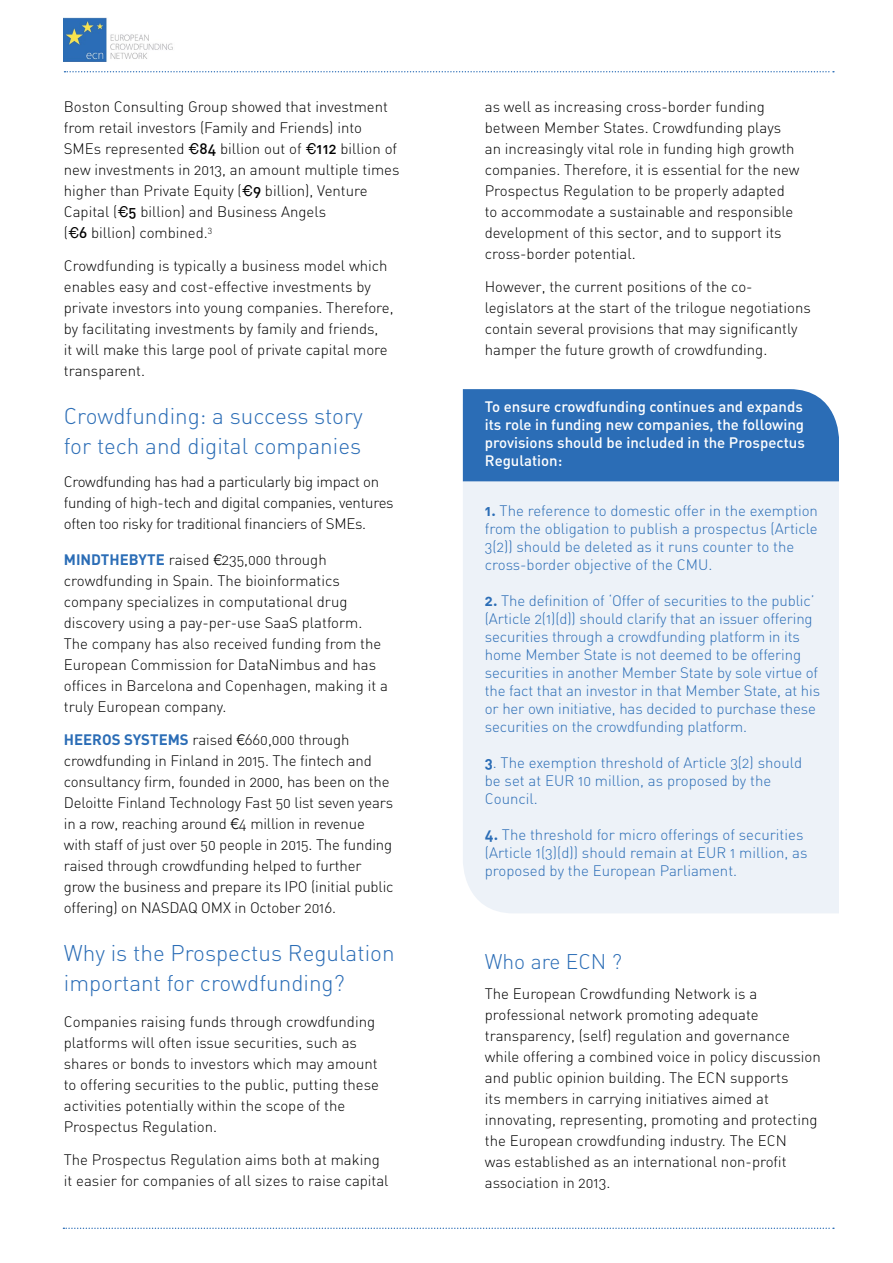
<style>
.page{position:relative;width:893px;height:1263px;background:#fff}
.page>*{position:absolute;margin:0;border:0;box-sizing:border-box;transform-origin:0 0}
.t1{font:22.5px/30px "DIN Light Alternate";color:#2b6db6}
.t2{font:21px "DIN Light Alternate";color:#2b6db6}
.t3{font:15px/21px "DIN Light Alternate";color:#000}
.t4{font:15px/18px "DIN Light Alternate";letter-spacing:-.01em;color:#2b6db6}
.t5{font:15px/21px "DIN Light Alternate";letter-spacing:-.02em;color:#000}
.t6{font:15px/18px "DIN Medium Alternate";color:#fff}
.t7{font:15px "DIN Bold Alternate";color:#2b6db6}
.s1{font-family:"Helvetica"}
.s2{font-family:"DIN Medium Alternate"}
.s3{font-family:"DIN Bold Alternate";color:#2b6db6}
.s4{font-family:"Helvetica Neue";font-weight:300}
.s5{font-family:"DIN Bold Alternate"}
</style>
<div class="page">
<svg style="left:64px;top:71px;width:770px;height:1px"></svg>
<div style="left:463px;top:481px;width:376px;height:432px;background:#edf2f8"></div>
<div style="left:463px;top:389px;width:376px;height:92px;background:#2b6db6"></div>
<svg style="left:63px;top:1227px;width:771px;height:2px"></svg>
<img style="left:64px;top:18px;width:109px;height:43px">
<p class="t3" style="left:64px;top:96px;width:337px">Boston Consulting Group showed that investment from retail investors (Family and Friends) into SMEs represented <span class="s1">€</span><span class="s2">84</span> billion out of <span class="s1">€</span><span class="s2">112</span> billion of new investments in 2013, an amount multiple times higher than Private Equity (<span class="s1">€</span><span class="s2">9</span> billion), Venture Capital (<span class="s1">€</span><span class="s2">5</span> billion) and Business Angels<br>(<span class="s1">€</span><span class="s2">6</span> billion) combined.<sup>3</sup></p>
<p class="t3" style="left:64px;top:255px;width:331px">Crowdfunding is typically a business model which enables easy and cost-effective investments by private investors into young companies. Therefore, by facilitating investments by family and friends,<br>it will make this large pool of private capital more transparent.</p>
<h1 class="t1" style="left:64px;top:401px;width:301px">Crowdfunding: a success story for tech and digital companies</h1>
<p class="t5" style="left:64px;top:471px;width:331px">Crowdfunding has had a particularly big impact on funding of high-tech and digital companies, ventures often too risky for traditional financiers of SMEs.</p>
<p class="t3" style="left:64px;top:549px;width:326px"><span class="s3">MINDTHEBYTE</span> raised <span class="s4">€</span>235,000 through crowdfunding in Spain. The bioinformatics company specializes in computational drug discovery using a pay-per-use SaaS platform.<br>The company has also received funding from the European Commission for DataNimbus and has offices in Barcelona and Copenhagen, making it a truly European company.</p>
<p class="t7" style="left:64px;top:730px;width:11px">HEERO</p>
<p class="t3" style="left:64px;top:729px;width:331px;text-indent:48px"><span class="s3">S SYSTEMS</span> raised <span class="s4">€</span>660,000 through crowdfunding in Finland in 2015. The fintech and consultancy firm, founded in 2000, has been on the Deloitte Finland Technology Fast 50 list seven years in a row, reaching around <span class="s4">€</span>4 million in revenue with staff of just over 50 people in 2015. The funding raised through crowdfunding helped to further grow the business and prepare its IPO (initial public offering) on NASDAQ OMX in October 2016.</p>
<h1 class="t1" style="left:64px;top:938px;width:332px">Why is the Prospectus Regulation important for crowdfunding?</h1>
<p class="t3" style="left:64px;top:1011px;width:317px">Companies raising funds through crowdfunding platforms will often issue securities, such as shares or bonds to investors which may amount to offering securities to the public, putting these activities potentially within the scope of the Prospectus Regulation.</p>
<p class="t3" style="left:64px;top:1149px;width:326px">The Prospectus Regulation aims both at making it easier for companies of all sizes to raise capital</p>
<p class="t3" style="left:485px;top:96px;width:316px">as well as increasing cross-border funding between Member States. Crowdfunding plays an increasingly vital role in funding high growth companies. Therefore, it is essential for the new Prospectus Regulation to be properly adapted to accommodate a sustainable and responsible development of this sector, and to support its cross-border potential.</p>
<p class="t3" style="left:485px;top:276px;width:327px">However, the current positions of the co&shy;legislators at the start of the trilogue negotiations contain several provisions that may significantly hamper the future growth of crowdfunding.</p>
<p class="t6" style="left:485px;top:397px;width:321px">To ensure crowdfunding continues and expands its role in funding new companies, the following provisions should be included in the Prospectus Regulation:</p>
<p class="t4" style="left:485px;top:501px;width:335px"><span class="s5">1.</span> The reference to domestic offer in the exemption from the obligation to publish a prospectus (Article 3(2)) should be deleted as it runs counter to the cross-border objective of the CMU.</p>
<p class="t4" style="left:485px;top:591px;width:337px"><span class="s5">2.</span> The definition of ‘Offer of securities to the public’ (Article 2(1)(d)) should clarify that an issuer offering securities through a crowdfunding platform in its home Member State is not deemed to be offering securities in another Member State by sole virtue of the fact that an investor in that Member State, at his or her own initiative, has decided to purchase these securities on the crowdfunding platform.</p>
<p class="t4" style="left:485px;top:753px;width:319px"><span class="s5">3</span>. The exemption threshold of Article 3(2) should be set at EUR 10 million, as proposed by the<br>Council.</p>
<p class="t4" style="left:485px;top:825px;width:324px"><span class="s5">4.</span> The threshold for micro offerings of securities (Article 1(3)(d)) should remain at EUR 1 million, as proposed by the European Parliament.</p>
<h2 class="t2" style="left:485px;top:948px;width:139px">Who are ECN ?</h2>
<p class="t3" style="left:485px;top:982px;width:337px">The European Crowdfunding Network is a professional network promoting adequate transparency, (self) regulation and governance while offering a combined voice in policy discussion and public opinion building. The ECN supports<br>its members in carrying initiatives aimed at innovating, representing, promoting and protecting the European crowdfunding industry. The ECN<br>was established as an international non-profit association in 2013.</p>
</div>
